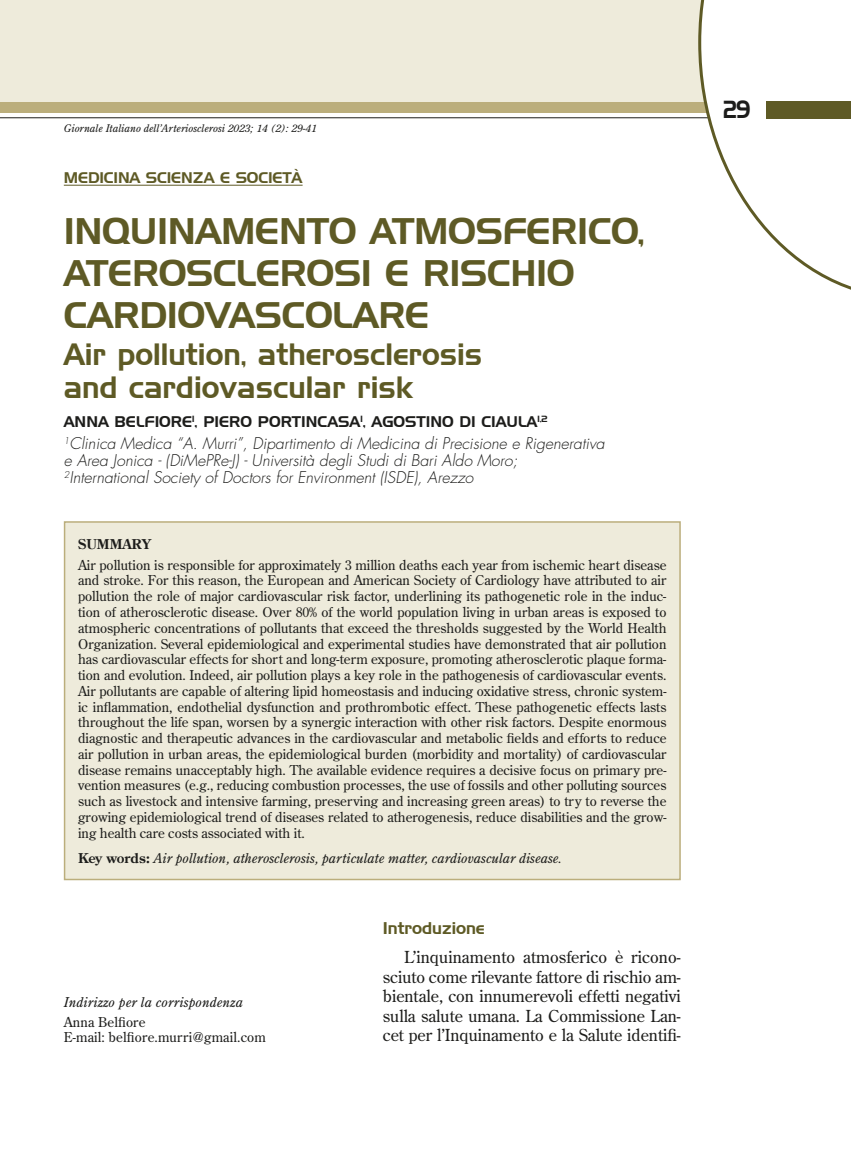
<style>
.page{position:relative;width:851px;height:1149px;background:#fff}
.page>*{position:absolute;margin:0;border:0;box-sizing:border-box;transform-origin:0 0}
.t1{font:36px/42px "Handel Gothic BT";letter-spacing:-.01em;color:#5e5a25}
.t2{font:30px/33px "Handel Gothic BT";color:#5e5a25}
.t3{font:24px "Handel Gothic BT";color:#1d1d1b;scale:.8 1}
.t4{font:16.5px/19.5px "Century Old Style Std";color:#1d1d1b;text-align:justify}
.t5{font:16.5px "Handel Gothic BT";letter-spacing:-.005em;color:#5e5a25}
.t6{font:italic 300 15.75px/17.2px "Futura Std";color:#1d1d1b}
.t7{font:15px "Handel Gothic BT";color:#1d1d1b}
.t8{font:15px "Handel Gothic BT";letter-spacing:-.01em;color:#5e5a25}
.t9{font:13.5px/15.8px "Century Old Style Std";color:#1d1d1b}
.t10{font:italic 13.5px "Century Old Style Std";color:#1d1d1b}
.t11{font:700 13.5px "Century Old Style Std";color:#1d1d1b}
.t12{font:italic 10.5px "Century Old Style Std";color:#1d1d1b}
.s1{font-weight:700;font-style:normal}
</style>
<div class="page">
<div style="left:0;top:0;width:850px;height:102px;background:#eeebdb"></div>
<hr style="left:0;top:117px;width:850px;height:1px;background:#1d1d1b">
<div style="left:0;top:102px;width:850px;height:11px;background:#bbae7c"></div>
<svg style="left:698px;top:0;width:152px;height:290px"></svg>
<div style="left:765px;top:101px;width:85px;height:17px;background:#5e5a25"></div>
<hr style="left:64px;top:185px;width:238px;height:1px;background:#5e5a25">
<div style="left:65px;top:522px;width:615px;height:357px;background:#eeebdb"></div>
<div style="left:64px;top:521px;width:616px;height:359px;border:2px solid #bbae7c"></div>
<p class="t12" style="left:64px;top:121px;width:254px">Giornale Italiano dell’Arteriosclerosi 2023; 14 (2): 29-41</p>
<p class="t8" style="left:64px;top:168px;width:240px">MEDICINA SCIENZA E SOCIETÀ</p>
<h1 class="t1" style="left:64px;top:210px;width:582px">INQUINAMENTO ATMOSFERICO,<br>ATEROSCLEROSI E RISCHIO<br>CARDIOVASCOLARE</h1>
<h2 class="t2" style="left:64px;top:338px;width:420px">Air pollution, atherosclerosis and cardiovascular risk</h2>
<p class="t7" style="left:64px;top:412px;width:485px">ANNA BELFIORE<sup>1</sup>, PIERO PORTINCASA<sup>1</sup>, AGOSTINO DI CIAULA<sup>1,2</sup></p>
<p class="t6" style="left:64px;top:435px;width:542px"><sup>1</sup>Clinica Medica “A. Murri”, Dipartimento di Medicina di Precisione e Rigenerativa e Area Jonica - (DiMePRe-J) - Università degli Studi di Bari Aldo Moro;<br><sup>2</sup>International Society of Doctors for Environment (ISDE), Arezzo</p>
<p class="t11" style="left:78px;top:535px;width:75px">SUMMARY</p>
<p class="t9" style="left:78px;top:556px;width:590px;text-align:justify">Air pollution is responsible for approximately 3 million deaths each year from ischemic heart disease and stroke. For this reason, the European and American Society of Cardiology have attributed to air pollution the role of major cardiovascular risk factor, underlining its pathogenetic role in the induc&shy;tion of atherosclerotic disease. Over 80% of the world population living in urban areas is exposed to atmospheric concentrations of pollutants that exceed the thresholds suggested by the World Health Organization. Several epidemiological and experimental studies have demonstrated that air pollution has cardiovascular effects for short and long-term exposure, promoting atherosclerotic plaque forma&shy;tion and evolution. Indeed, air pollution plays a key role in the pathogenesis of cardiovascular events.<br>Air pollutants are capable of altering lipid homeostasis and inducing oxidative stress, chronic system&shy;ic inflammation, endothelial dysfunction and prothrombotic effect. These pathogenetic effects lasts throughout the life span, worsen by a synergic interaction with other risk factors. Despite enormous diagnostic and therapeutic advances in the cardiovascular and metabolic fields and efforts to reduce air pollution in urban areas, the epidemiological burden (morbidity and mortality) of cardiovascular disease remains unacceptably high. The available evidence requires a decisive focus on primary pre&shy;vention measures (e.g., reducing combustion processes, the use of fossils and other polluting sources such as livestock and intensive farming, preserving and increasing green areas) to try to reverse the growing epidemiological trend of diseases related to atherogenesis, reduce disabilities and the grow&shy;ing health care costs associated with it.</p>
<p class="t10" style="left:78px;top:848px;width:485px"><span class="s1">Key words:</span> Air pollution, atherosclerosis, particulate matter, cardiovascular disease.</p>
<p class="t10" style="left:64px;top:993px;width:181px">Indirizzo per la corrispondenza</p>
<p class="t9" style="left:64px;top:1013px;width:203px;line-height:15px">Anna Belfiore<br>E-mail: belfiore.murri@gmail.com</p>
<p class="t5" style="left:383px;top:917px;width:103px">Introduzione</p>
<p class="t4" style="left:383px;top:946px;width:299px;text-indent:21px">L’inquinamento atmosferico è ricono&shy;sciuto come rilevante fattore di rischio am&shy;bientale, con innumerevoli effetti negativi sulla salute umana. La Commissione Lan&shy;cet per l’Inquinamento e la Salute identifi-</p>
<h3 class="t3" style="left:723px;top:95px;width:35px">29</h3>
</div>
